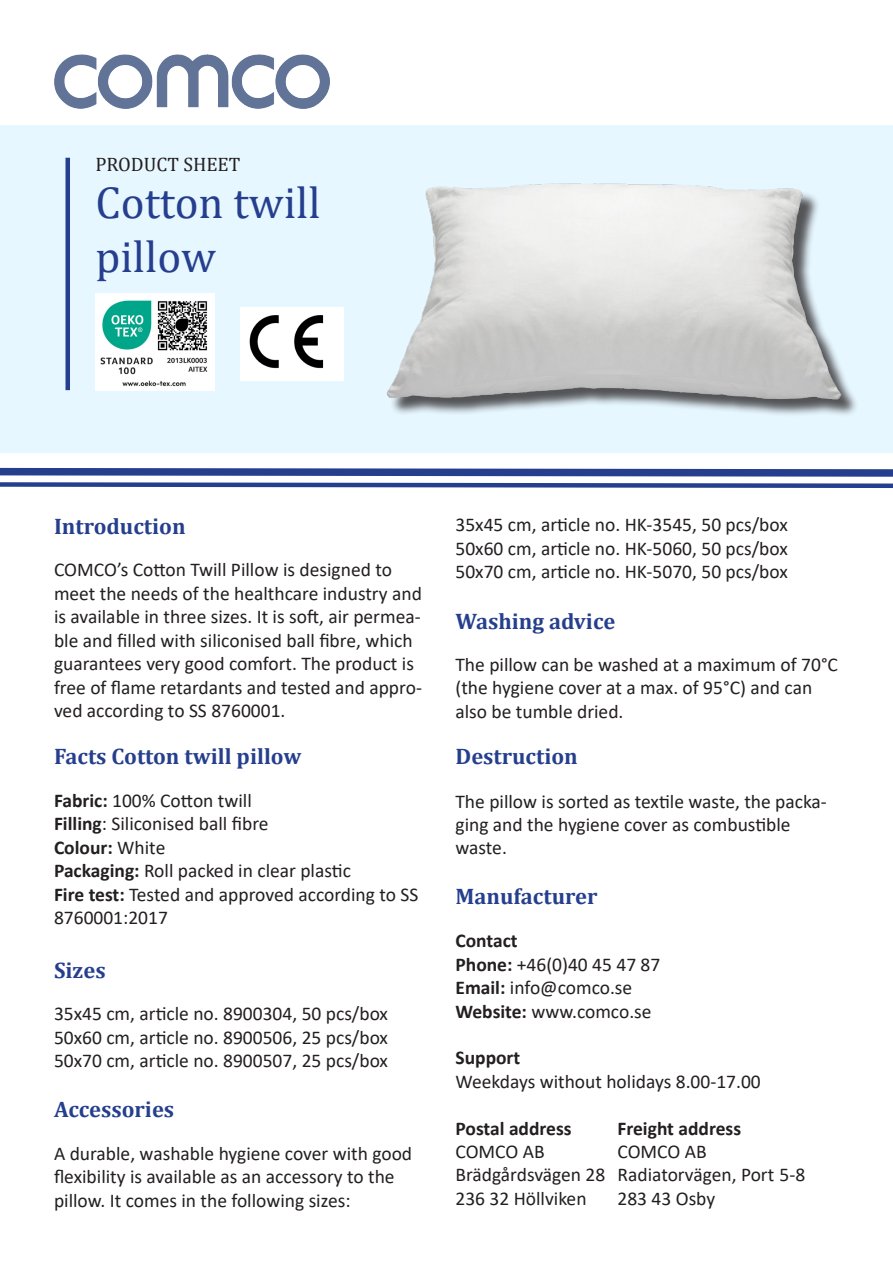
<style>
.page{position:relative;width:893px;height:1263px;background:#fff}
.page>*{position:absolute;margin:0;border:0;box-sizing:border-box;transform-origin:0 0}
.t1{font:45px/54px "Cambria";color:#253f8e}
.t2{font:700 22.5px "Cambria";color:#253f8e}
.t3{font:19.5px/23.4px "Calibri";color:#231f20}
.t4{font:700 19.5px "Calibri";color:#231f20}
.t5{font:19.5px "Cambria";color:#231f20}
.s1{font-weight:700}
.s2{font-weight:400}
</style>
<div class="page">
<div style="left:0;top:125px;width:893px;height:328px;background:#e7f7ff"></div>
<img style="left:54px;top:54px;width:276px;height:54px">
<img style="left:386px;top:183px;width:469px;height:232px">
<hr style="left:66px;top:158px;width:4px;height:232px;background:#253f8e">
<img style="left:95px;top:293px;width:120px;height:97px">
<img style="left:240px;top:308px;width:104px;height:73px">
<svg style="left:0;top:467px;width:893px;height:21px"></svg>
<p class="t5" style="left:95px;top:153px;width:146px">PRODUCT SHEET</p>
<p class="t1" style="left:95px;top:176px;width:227px">Cotton twill pillow</p>
<p class="t2" style="left:54px;top:511px;width:133px">Introduction</p>
<p class="t3" style="left:54px;top:558px;width:369px">COMCO’s Cotton Twill Pillow is designed to meet the needs of the healthcare industry and is available in three sizes. It is soft, air permea&shy;ble and filled with siliconised ball fibre, which guarantees very good comfort. The product is free of flame retardants and tested and appro&shy;ved according to SS 8760001.</p>
<p class="t2" style="left:54px;top:740px;width:249px">Facts Cotton twill pillow</p>
<p class="t3" style="left:54px;top:788px;width:199px"><span class="s1">Fabric:</span> 100% Cotton twill</p>
<p class="t3" style="left:54px;top:812px;width:216px"><span class="s1">Filling</span>: Siliconised ball fibre</p>
<p class="t4" style="left:54px;top:833px;width:113px">Colour: <span class="s2">White</span></p>
<p class="t3" style="left:54px;top:858px;width:298px"><span class="s1">Packaging:</span> Roll packed in clear plastic</p>
<p class="t3" style="left:54px;top:882px;width:366px"><span class="s1">Fire test:</span> Tested and approved according to SS<br>8760001:2017</p>
<p class="t2" style="left:54px;top:954px;width:53px">Sizes</p>
<p class="t3" style="left:54px;top:1001px;width:336px">35x45 cm, article no. 8900304, 50 pcs/box</p>
<p class="t3" style="left:54px;top:1025px;width:336px">50x60 cm, article no. 8900506, 25 pcs/box</p>
<p class="t3" style="left:54px;top:1048px;width:336px">50x70 cm, article no. 8900507, 25 pcs/box</p>
<p class="t2" style="left:54px;top:1094px;width:122px">Accessories</p>
<p class="t3" style="left:54px;top:1141px;width:360px">A durable, washable hygiene cover with good flexibility is available as an accessory to the pillow. It comes in the following sizes:</p>
<p class="t3" style="left:455px;top:513px;width:334px">35x45 cm, article no. HK-3545, 50 pcs/box</p>
<p class="t3" style="left:455px;top:536px;width:334px">50x60 cm, article no. HK-5060, 50 pcs/box</p>
<p class="t3" style="left:455px;top:559px;width:334px">50x70 cm, article no. HK-5070, 50 pcs/box</p>
<p class="t2" style="left:455px;top:605px;width:161px">Washing advice</p>
<p class="t3" style="left:455px;top:652px;width:384px">The pillow can be washed at a maximum of 70°C (the hygiene cover at a max. of 95°C) and can also be tumble dried.</p>
<p class="t2" style="left:455px;top:741px;width:124px">Destruction</p>
<p class="t3" style="left:455px;top:789px;width:373px">The pillow is sorted as textile waste, the packa&shy;ging and the hygiene cover as combustible waste.</p>
<p class="t2" style="left:455px;top:881px;width:144px">Manufacturer</p>
<p class="t4" style="left:455px;top:927px;width:64px">Contact</p>
<p class="t3" style="left:455px;top:952px;width:206px"><span class="s1">Phone:</span> +46(0)40 45 47 87</p>
<p class="t3" style="left:455px;top:975px;width:178px"><span class="s1">Email:</span> info@comco.se</p>
<p class="t3" style="left:455px;top:999px;width:198px"><span class="s1">Website:</span> www.comco.se</p>
<p class="t4" style="left:455px;top:1044px;width:66px">Support</p>
<p class="t3" style="left:455px;top:1069px;width:307px">Weekdays without holidays 8.00-17.00</p>
<p class="t4" style="left:455px;top:1114px;width:118px">Postal address</p>
<p class="t4" style="left:617px;top:1114px;width:125px">Freight address</p>
<p class="t3" style="left:455px;top:1139px;width:91px">COMCO AB</p>
<p class="t3" style="left:617px;top:1139px;width:91px">COMCO AB</p>
<p class="t3" style="left:455px;top:1163px;width:351px">Brädgårdsvägen 28 Radiatorvägen, Port 5-8</p>
<p class="t3" style="left:455px;top:1186px;width:133px">236 32 Höllviken</p>
<p class="t3" style="left:617px;top:1186px;width:99px">283 43 Osby</p>
</div>
